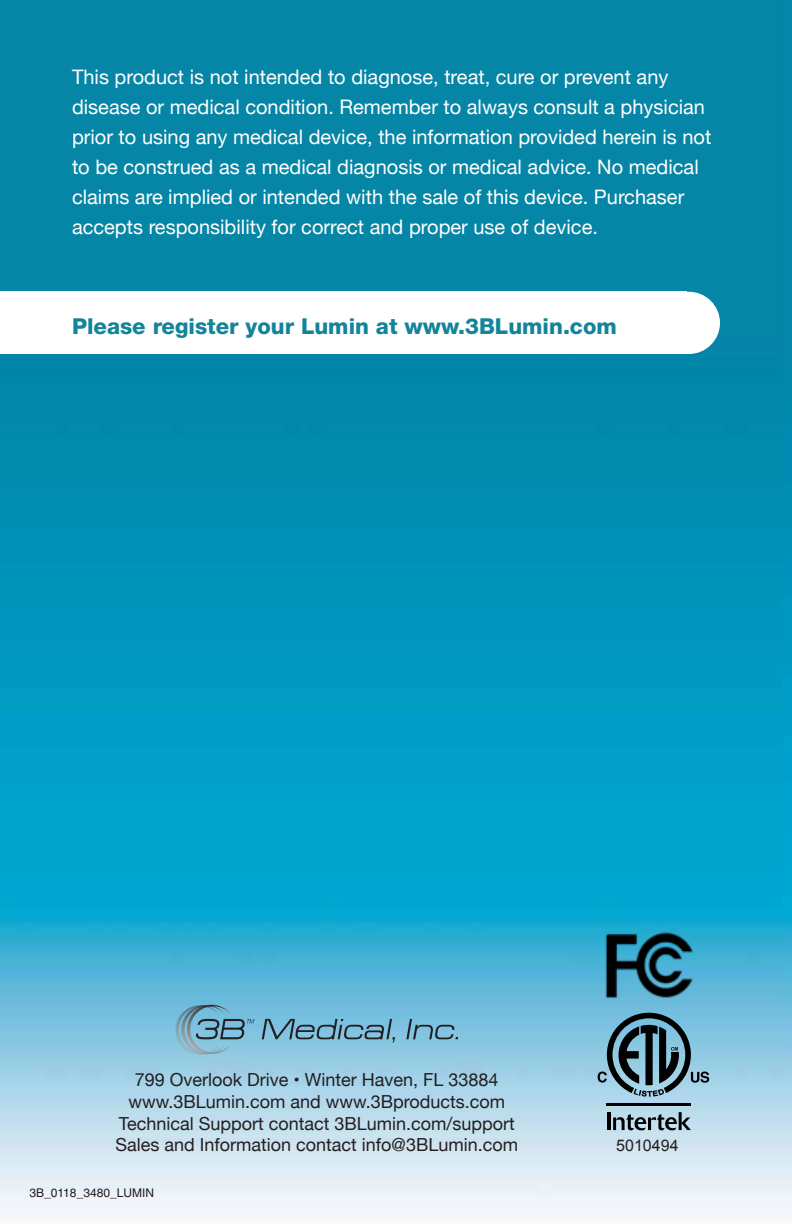
<style>
.page{position:relative;width:792px;height:1224px;background:#fff}
.page>*{position:absolute;margin:0;border:0;box-sizing:border-box;transform-origin:0 0}
.t1{font:800 22px "Helvetica Neue";color:#138499}
.t2{font:20px/30px "Helvetica Neue";color:#fff}
.t3{font:18px/21.6px "Helvetica Neue";color:#231f20;text-align:center}
.t4{font:16px "Arial";color:#231f20}
.t5{font:12px "Helvetica";color:#231f20}
</style>
<div class="page">
<img style="left:0;top:0;width:792px;height:1218px">
<svg style="left:175px;top:1003px;width:80px;height:54px;background:#77acc5"></svg>
<svg style="left:262px;top:1019px;width:133px;height:24px;background:#6a9db4"></svg>
<svg style="left:406px;top:1019px;width:52px;height:20px"></svg>
<div style="left:0;top:292px;width:686px;height:62px;background:#fff"></div>
<div style="left:658px;top:292px;width:62px;height:62px;background:#fff;border-radius:50%"></div>
<hr style="left:607px;top:1112px;width:3px;height:18px;background:#000">
<svg style="left:613px;top:1112px;width:78px;height:18px"></svg>
<hr style="left:607px;top:1103px;width:84px;height:2px;background:#000">
<svg style="left:598px;top:1013px;width:111px;height:84px;background:#608697"></svg>
<img style="left:593px;top:926px;width:104px;height:77px">
<p class="t2" style="left:72px;top:63px;width:641px">This product is not intended to diagnose, treat, cure or prevent any disease or medical condition. Remember to always consult a physician prior to using any medical device, the information provided herein is not to be construed as a medical diagnosis or medical advice. No medical claims are implied or intended with the sale of this device. Purchaser accepts responsibility for correct and proper use of device.</p>
<p class="t1" style="left:72px;top:313px;width:546px">Please register your Lumin at www.3BLumin.com</p>
<p class="t3" style="left:116px;top:1070px;width:404px">799 Overlook Drive • Winter Haven, FL 33884 www.3BLumin.com and www.3Bproducts.com Technical Support contact 3BLumin.com/support Sales and Information contact info@3BLumin.com</p>
<p class="t5" style="left:30px;top:1186px;width:126px">3B_0118_3480_LUMIN</p>
<p class="t4" style="left:616px;top:1135px;width:64px">5010494</p>
</div>
